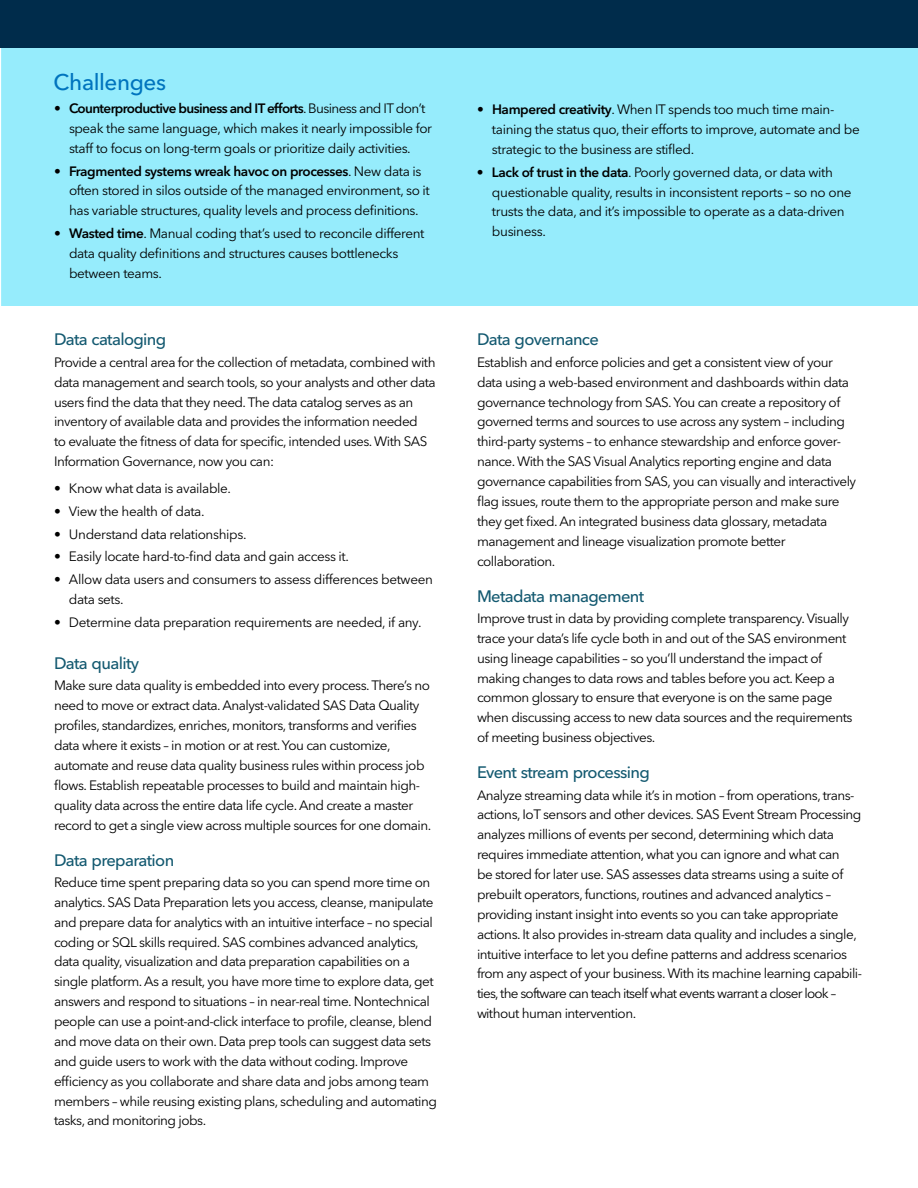
<style>
.page{position:relative;width:918px;height:1188px;background:#fff}
.page>*{position:absolute;margin:0;border:0;box-sizing:border-box;transform-origin:0 0}
.t1{font:500 22.5px "Avenir Next W1 G";letter-spacing:-.02em;color:#0074be}
.t2{font:500 16.5px "Avenir Next W1 G";letter-spacing:-.04em;color:#135970}
.t3{font:13.5px/19.8px "Avenir Next W1 G";letter-spacing:-.035em;color:#000}
.s1{font-weight:600}
</style>
<div class="page">
<div style="left:1px;top:48px;width:917px;height:258px;background:#96ecfc"></div>
<div style="left:0;top:0;width:918px;height:48px;background:#002c4b"></div>
<h1 class="t1" style="left:54px;top:68px;width:114px">Challenges</h1>
<p class="t3" style="left:69px;top:98px;width:365px;text-indent:-15px"><span class="s1">• Counterproductive business and IT efforts</span>. Business and IT don’t speak the same language, which makes it nearly impossible for staff to focus on long-term goals or prioritize daily activities.</p>
<p class="t3" style="left:69px;top:161px;width:362px;text-indent:-15px"><span class="s1">• Fragmented systems wreak havoc on processes</span>. New data is often stored in silos outside of the managed environment, so it has variable structures, quality levels and process definitions.</p>
<p class="t3" style="left:69px;top:224px;width:357px;text-indent:-15px"><span class="s1">• Wasted time</span>. Manual coding that’s used to reconcile different data quality definitions and structures causes bottlenecks between teams.</p>
<p class="t2" style="left:54px;top:330px;width:114px">Data cataloging</p>
<p class="t3" style="left:54px;top:352px;width:383px">Provide a central area for the collection of metadata, combined with data management and search tools, so your analysts and other data users find the data that they need. The data catalog serves as an inventory of available data and provides the information needed<br>to evaluate the fitness of data for specific, intended uses. With SAS Information Governance, now you can:</p>
<p class="t3" style="left:54px;top:478px;width:179px">• Know what data is available.</p>
<p class="t3" style="left:54px;top:501px;width:152px">• View the health of data.</p>
<p class="t3" style="left:54px;top:524px;width:194px">• Understand data relationships.</p>
<p class="t3" style="left:54px;top:547px;width:297px">• Easily locate hard-to-find data and gain access it.</p>
<p class="t3" style="left:69px;top:570px;width:365px;text-indent:-15px">• Allow data users and consumers to assess differences between data sets.</p>
<p class="t3" style="left:54px;top:612px;width:369px">• Determine data preparation requirements are needed, if any.</p>
<p class="t2" style="left:54px;top:653px;width:87px">Data quality</p>
<p class="t3" style="left:54px;top:676px;width:379px">Make sure data quality is embedded into every process. There’s no need to move or extract data. Analyst-validated SAS Data Quality profiles, standardizes, enriches, monitors, transforms and verifies data where it exists – in motion or at rest. You can customize, automate and reuse data quality business rules within process job flows. Establish repeatable processes to build and maintain high&shy;quality data across the entire data life cycle. And create a master record to get a single view across multiple sources for one domain.</p>
<p class="t2" style="left:54px;top:850px;width:122px">Data preparation</p>
<p class="t3" style="left:54px;top:872px;width:384px">Reduce time spent preparing data so you can spend more time on analytics. SAS Data Preparation lets you access, cleanse, manipulate and prepare data for analytics with an intuitive interface – no special coding or SQL skills required. SAS combines advanced analytics, data quality, visualization and data preparation capabilities on a single platform. As a result, you have more time to explore data, get answers and respond to situations – in near-real time. Nontechnical people can use a point-and-click interface to profile, cleanse, blend and move data on their own. Data prep tools can suggest data sets and guide users to work with the data without coding. Improve efficiency as you collaborate and share data and jobs among team members – while reusing existing plans, scheduling and automating tasks, and monitoring jobs.</p>
<p class="t3" style="left:492px;top:99px;width:369px;text-indent:-15px"><span class="s1">• Hampered creativity</span>. When IT spends too much time main&shy;taining the status quo, their efforts to improve, automate and be strategic to the business are stifled.</p>
<p class="t3" style="left:492px;top:162px;width:361px;text-indent:-15px"><span class="s1">• Lack of trust in the data</span>. Poorly governed data, or data with questionable quality, results in inconsistent reports – so no one trusts the data, and it’s impossible to operate as a data-driven business.</p>
<p class="t2" style="left:477px;top:330px;width:123px">Data governance</p>
<p class="t3" style="left:477px;top:352px;width:381px">Establish and enforce policies and get a consistent view of your data using a web-based environment and dashboards within data governance technology from SAS. You can create a repository of governed terms and sources to use across any system – including third-party systems – to enhance stewardship and enforce gover&shy;nance. With the SAS Visual Analytics reporting engine and data governance capabilities from SAS, you can visually and interactively flag issues, route them to the appropriate person and make sure they get fixed. An integrated business data glossary, metadata management and lineage visualization promote better collaboration.</p>
<p class="t2" style="left:477px;top:586px;width:169px">Metadata management</p>
<p class="t3" style="left:477px;top:608px;width:377px">Improve trust in data by providing complete transparency. Visually trace your data’s life cycle both in and out of the SAS environment using lineage capabilities – so you’ll understand the impact of making changes to data rows and tables before you act. Keep a common glossary to ensure that everyone is on the same page when discussing access to new data sources and the requirements of meeting business objectives.</p>
<p class="t2" style="left:477px;top:763px;width:174px">Event stream processing</p>
<p class="t3" style="left:477px;top:785px;width:387px">Analyze streaming data while it’s in motion – from operations, trans&shy;actions, IoT sensors and other devices. SAS Event Stream Processing analyzes millions of events per second, determining which data requires immediate attention, what you can ignore and what can<br>be stored for later use. SAS assesses data streams using a suite of prebuilt operators, functions, routines and advanced analytics – providing instant insight into events so you can take appropriate actions. It also provides in-stream data quality and includes a single, intuitive interface to let you define patterns and address scenarios from any aspect of your business. With its machine learning capabili&shy;ties, the software can teach itself what events warrant a closer look – without human intervention.</p>
</div>
